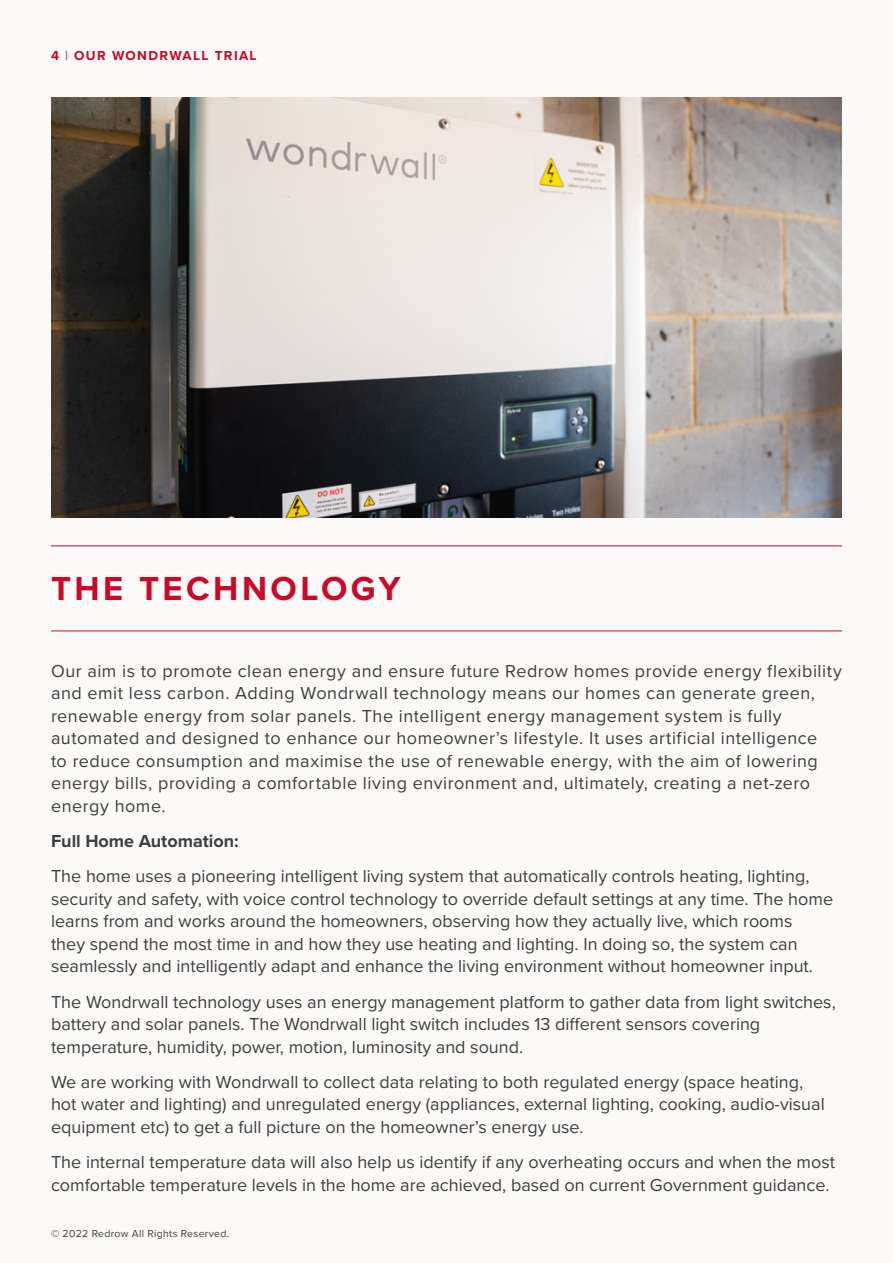
<style>
.page{position:relative;width:893px;height:1263px;background:#fbfaf8}
.page>*{position:absolute;margin:0;border:0;box-sizing:border-box;transform-origin:0 0}
.t1{font:700 34.5px "Proxima Nova";letter-spacing:.1em;color:#ca0928}
.t2{font:18px/22.5px "Proxima Nova";color:#3e3e3e}
.t3{font:18px/22.5px "Proxima Nova";letter-spacing:.03em;color:#3e3e3e}
.t4{font:700 18px "Proxima Nova";color:#3e3e3e}
.t5{font:700 13.5px "Proxima Nova";letter-spacing:.1em;color:#ca0928}
.t6{font:10.5px "Proxima Nova";letter-spacing:.03em;color:#3e3e3e}
.s1{font-weight:400}
</style>
<div class="page">
<hr style="left:51px;top:631px;width:791px;height:1px;background:#ca0928">
<hr style="left:51px;top:546px;width:791px;height:1px;background:#ca0928">
<img style="left:51px;top:98px;width:791px;height:420px">
<p class="t5" style="left:51px;top:45px;width:207px">4 <span class="s1">|</span> OUR WONDRWALL TRIAL</p>
<h1 class="t1" style="left:51px;top:562px;width:351px">THE TECHNOLOGY</h1>
<p class="t3" style="left:51px;top:659px;width:792px">Our aim is to promote clean energy and ensure future Redrow homes provide energy flexibility and emit less carbon. Adding Wondrwall technology means our homes can generate green, renewable energy from solar panels. The intelligent energy management system is fully automated and designed to enhance our homeowner’s lifestyle. It uses artificial intelligence<br>to reduce consumption and maximise the use of renewable energy, with the aim of lowering energy bills, providing a comfortable living environment and, ultimately, creating a net-zero energy home.</p>
<p class="t4" style="left:51px;top:828px;width:189px">Full Home Automation:</p>
<p class="t2" style="left:51px;top:864px;width:784px">The home uses a pioneering intelligent living system that automatically controls heating, lighting, security and safety, with voice control technology to override default settings at any time. The home learns from and works around the homeowners, observing how they actually live, which rooms<br>they spend the most time in and how they use heating and lighting. In doing so, the system can seamlessly and intelligently adapt and enhance the living environment without homeowner input.</p>
<p class="t2" style="left:51px;top:990px;width:786px">The Wondrwall technology uses an energy management platform to gather data from light switches, battery and solar panels. The Wondrwall light switch includes 13 different sensors covering temperature, humidity, power, motion, luminosity and sound.</p>
<p class="t2" style="left:51px;top:1070px;width:775px">We are working with Wondrwall to collect data relating to both regulated energy (space heating, hot water and lighting) and unregulated energy (appliances, external lighting, cooking, audio-visual equipment etc) to get a full picture on the homeowner’s energy use.</p>
<p class="t2" style="left:51px;top:1150px;width:786px">The internal temperature data will also help us identify if any overheating occurs and when the most comfortable temperature levels in the home are achieved, based on current Government guidance.</p>
<p class="t6" style="left:51px;top:1226px;width:180px">© 2022 Redrow All Rights Reserved.</p>
</div>
